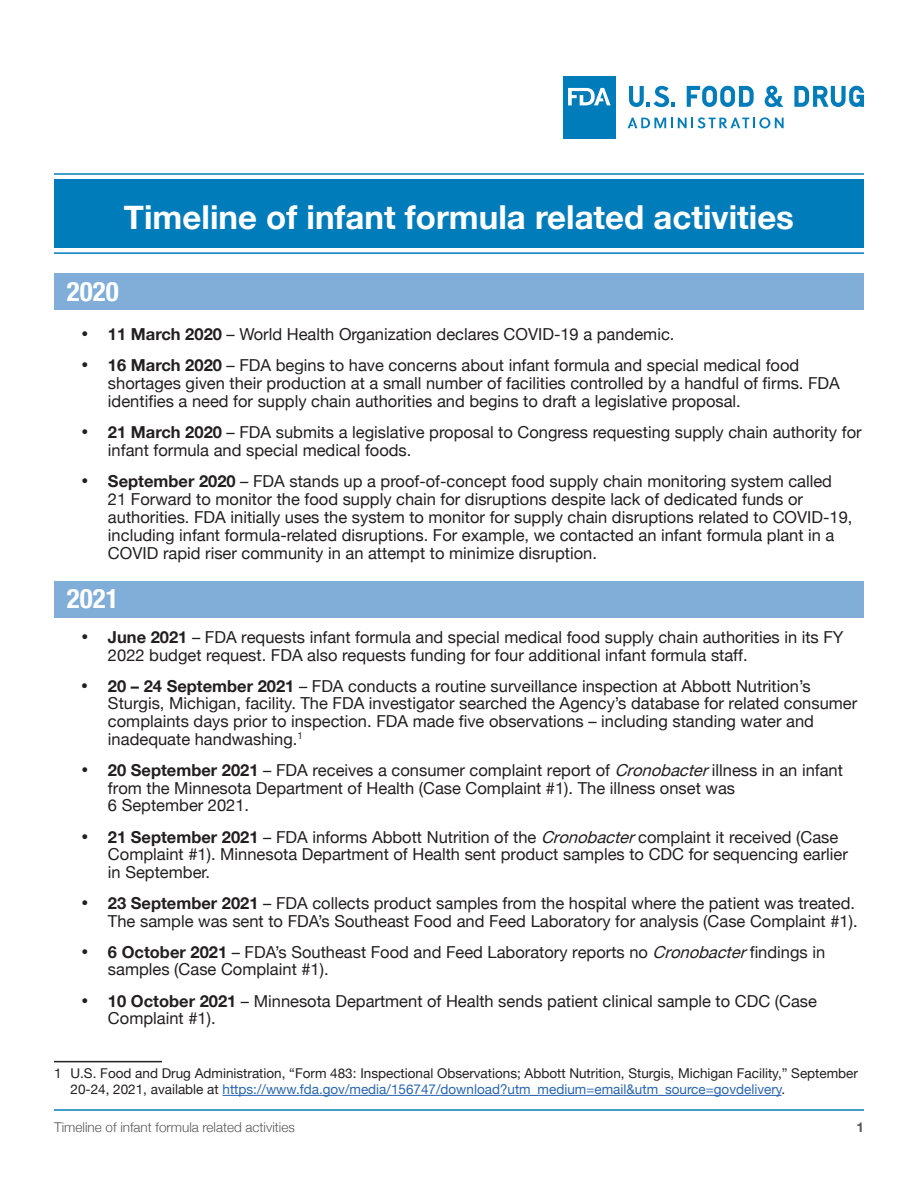
<style>
.page{position:relative;width:918px;height:1188px;background:#fff}
.page>*{position:absolute;margin:0;border:0;box-sizing:border-box;transform-origin:0 0}
.t1{font:700 33px "Helvetica Neue";color:#fff}
.t2{font:700 condensed 27px "Helvetica Neue";color:#fff}
.t3{font:16.5px/17.9px "Helvetica Neue";color:#231f20}
.t4{font:13.5px/16.2px "Helvetica Neue";color:#231f20}
.t5{font:300 13.5px "Helvetica Neue";color:#57585a}
.t6{font:700 13.5px "Helvetica Neue";color:#57585a}
.s1{font-weight:700}
.s2{font-style:italic}
.s3{color:#2865b1}
</style>
<div class="page">
<hr style="left:54px;top:1109px;width:810px;height:2px;background:#007cbb">
<hr style="left:54px;top:1061px;width:108px;height:1px;background:#231f20">
<hr style="left:223px;top:1095px;width:559px;height:1px;background:#2865b1">
<div style="left:54px;top:179px;width:810px;height:68px;background:#007cbb"></div>
<svg style="left:628px;top:117px;width:156px;height:11px"></svg>
<div style="left:563px;top:76px;width:52px;height:63px;background:#007cbb"></div>
<svg style="left:568px;top:88px;width:43px;height:17px"></svg>
<svg style="left:687px;top:86px;width:67px;height:21px"></svg>
<svg style="left:765px;top:86px;width:18px;height:21px"></svg>
<svg style="left:794px;top:86px;width:70px;height:21px"></svg>
<svg style="left:629px;top:86px;width:46px;height:21px"></svg>
<hr style="left:54px;top:173px;width:810px;height:2px;background:#007cbb">
<hr style="left:54px;top:252px;width:810px;height:2px;background:#007cbb">
<div style="left:54px;top:274px;width:810px;height:36px;background:#80aed8"></div>
<div style="left:54px;top:581px;width:810px;height:37px;background:#80aed8"></div>
<h1 class="t1" style="left:124px;top:191px;width:672px">Timeline of infant formula related activities</h1>
<h2 class="t2" style="left:67px;top:269px;width:53px">2020</h2>
<p class="t3" style="left:81px;top:326px;width:595px">• <span class="s1">11 March 2020</span> – World Health Organization declares COVID-19 a pandemic.</p>
<p class="t3" style="left:108px;top:357px;width:733px;text-indent:-27px">• <span class="s1">16 March 2020</span> – FDA begins to have concerns about infant formula and special medical food shortages given their production at a small number of facilities controlled by a handful of firms. FDA identifies a need for supply chain authorities and begins to draft a legislative proposal.</p>
<p class="t3" style="left:108px;top:424px;width:755px;text-indent:-27px">• <span class="s1">21 March 2020</span> – FDA submits a legislative proposal to Congress requesting supply chain authority for infant formula and special medical foods.</p>
<p class="t3" style="left:108px;top:473px;width:746px;text-indent:-27px">• <span class="s1">September 2020</span> – FDA stands up a proof-of-concept food supply chain monitoring system called 21 Forward to monitor the food supply chain for disruptions despite lack of dedicated funds or authorities. FDA initially uses the system to monitor for supply chain disruptions related to COVID-19, including infant formula-related disruptions. For example, we contacted an infant formula plant in a COVID rapid riser community in an attempt to minimize disruption.</p>
<h2 class="t2" style="left:67px;top:576px;width:53px">2021</h2>
<p class="t3" style="left:108px;top:630px;width:737px;line-height:17.4px;text-indent:-27px">• <span class="s1">June 2021</span> – FDA requests infant formula and special medical food supply chain authorities in its FY<br>2022 budget request. FDA also requests funding for four additional infant formula staff.</p>
<p class="t3" style="left:108px;top:678px;width:751px;text-indent:-27px">• <span class="s1">20 – 24 September 2021</span> – FDA conducts a routine surveillance inspection at Abbott Nutrition’s Sturgis, Michigan, facility. The FDA investigator searched the Agency’s database for related consumer complaints days prior to inspection. FDA made five observations – including standing water and inadequate handwashing.<sup>1</sup></p>
<p class="t3" style="left:108px;top:763px;width:736px;text-indent:-27px">• <span class="s1">20 September 2021</span> – FDA receives a consumer complaint report of <span class="s2">Cronobacter</span>illness in an infant from the Minnesota Department of Health (Case Complaint #1). The illness onset was<br>6 September 2021.</p>
<p class="t3" style="left:108px;top:829px;width:741px;text-indent:-27px">• <span class="s1">21 September 2021</span> – FDA informs Abbott Nutrition of the <span class="s2">Cronobacter</span>complaint it received (Case<br>Complaint #1). Minnesota Department of Health sent product samples to CDC for sequencing earlier in September.</p>
<p class="t3" style="left:81px;top:896px;width:778px;line-height:17.4px;text-align:right">• <span class="s1">23 September 2021</span> – FDA collects product samples from the hospital where the patient was treated.<br>The sample was sent to FDA’s Southeast Food and Feed Laboratory for analysis (Case Complaint #1).</p>
<p class="t3" style="left:108px;top:944px;width:719px;line-height:17.4px;text-indent:-27px">• <span class="s1">6 October 2021</span> – FDA’s Southeast Food and Feed Laboratory reports no <span class="s2">Cronobacter</span>findings in samples (Case Complaint #1).</p>
<p class="t3" style="left:108px;top:993px;width:711px;line-height:17.4px;text-indent:-27px">• <span class="s1">10 October 2021</span> – Minnesota Department of Health sends patient clinical sample to CDC (Case<br>Complaint #1).</p>
<p class="t4" style="left:70px;top:1066px;width:789px;text-indent:-16px">1 U.S. Food and Drug Administration, “Form 483: Inspectional Observations; Abbott Nutrition, Sturgis, Michigan Facility,” September<br>20-24, 2021, available at <span class="s3">https://www.fda.gov/media/156747/download?utm_medium=email&amp;utm_source=govdelivery</span>.</p>
<p class="t5" style="left:54px;top:1116px;width:242px">Timeline of infant formula related activities</p>
<p class="t6" style="left:856px;top:1117px;width:9px">1</p>
</div>
